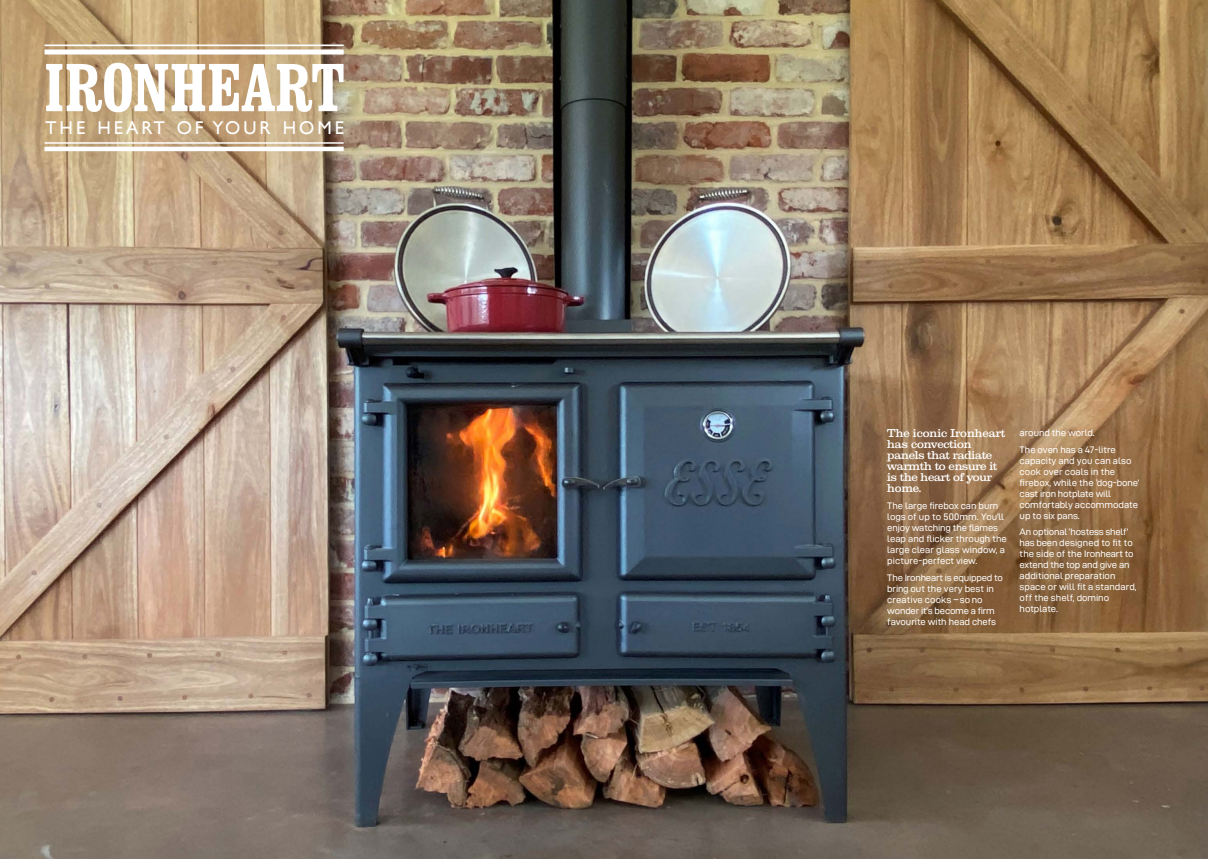
<style>
.page{position:relative;width:1208px;height:859px;background:#fff}
.page>*{position:absolute;margin:0;border:0;box-sizing:border-box;transform-origin:0 0}
.t1{font:700 condensed 66.8px "Clarendon BT";color:#fff}
.t2{font:18.5px "Gill Sans";letter-spacing:.16em;color:#fff}
.t3{font:11px/11px "Clarxndon";letter-spacing:-.015em;color:#fff}
.t4{font:9.5px/11px "D DIN Exp";letter-spacing:-.005em;color:#fff}
</style>
<div class="page">
<img style="left:0;top:0;width:1208px;height:859px">
<hr style="left:45px;top:45px;width:299px;height:1px;background:#fff">
<div style="left:45px;top:50px;width:299px;height:5px;background:#fff"></div>
<hr style="left:45px;top:142px;width:299px;height:2px;background:#fff">
<hr style="left:45px;top:147px;width:299px;height:4px;background:#fff">
<h1 class="t1" style="left:44px;top:46px;width:302px">IRONHEART</h1>
<h2 class="t2" style="left:45px;top:117px;width:300px">THE HEART OF YOUR HOME</h2>
<p class="t3" style="left:887px;top:428px;width:120px">The iconic Ironheart has convection panels that radiate warmth to ensure it is the heart of your home.</p>
<p class="t4" style="left:887px;top:500px;width:121px">The large firebox can burn logs of up to 500mm. You’ll enjoy watching the flames leap and flicker through the large clear glass window, a picture-perfect view.</p>
<p class="t4" style="left:887px;top:572px;width:117px">The Ironheart is equipped to bring out the very best in creative cooks – so no wonder it’s become a firm favourite with head chefs</p>
<p class="t4" style="left:1019px;top:424px;width:98px;line-height:16.7px">around the world.<br>The oven has a 47-litre</p>
<p class="t4" style="left:1019px;top:455px;width:121px">capacity and you can also cook over coals in the firebox, while the ‘dog-bone’ cast iron hotplate will comfortably accommodate up to six pans.</p>
<p class="t4" style="left:1019px;top:526px;width:118px">An optional ‘hostess shelf’ has been designed to fit to the side of the Ironheart to extend the top and give an additional preparation space or will fit a standard, off the shelf, domino hotplate.</p>
</div>
